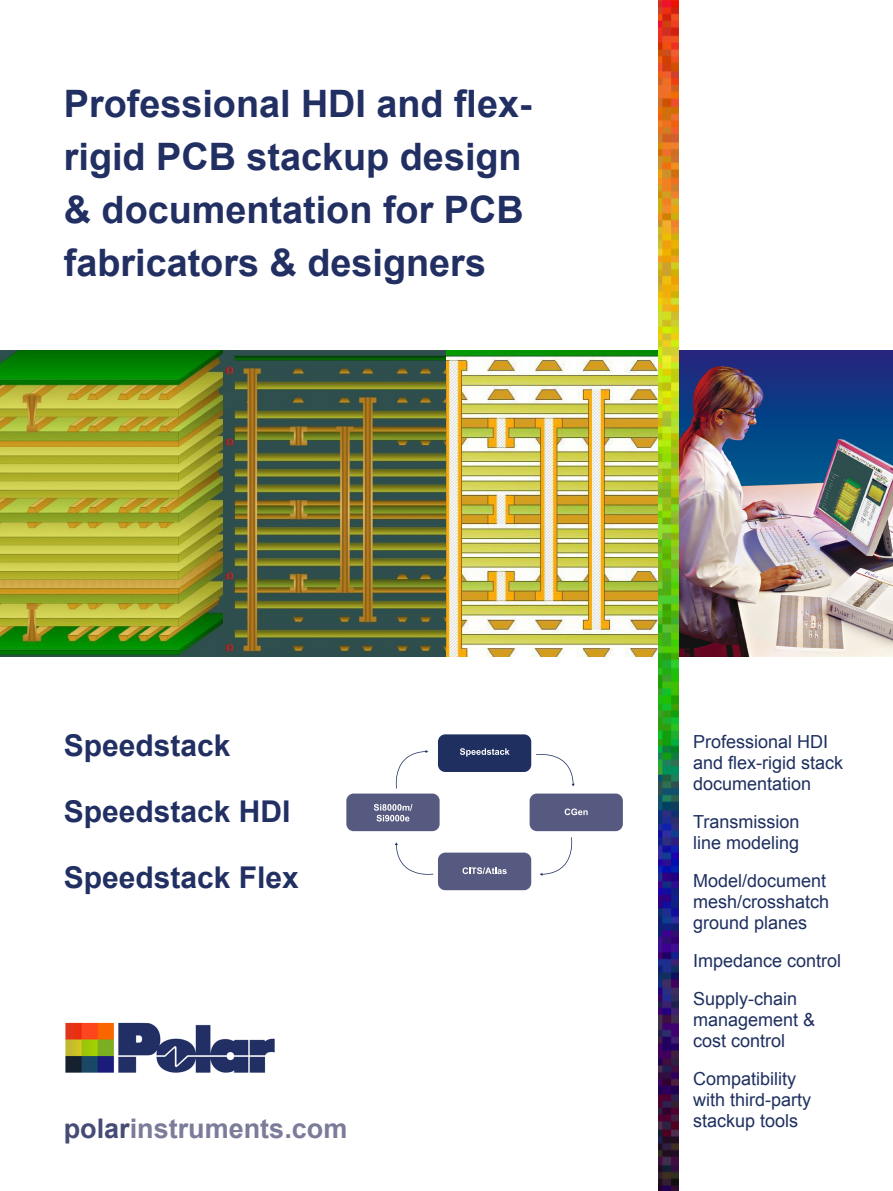
<style>
.page{position:relative;width:893px;height:1191px;background:#fff}
.page>*{position:absolute;margin:0;border:0;box-sizing:border-box;transform-origin:0 0}
.t1{font:700 37.8px/52.9px "Arial";color:#212f63}
.t2{font:700 30px "Arial";color:#212f63}
.t3{font:700 27px "Arial";color:#7b7b9a}
.t4{font:18px/21px "Arial";color:#1f3060}
.s1{color:#444b75}
</style>
<div class="page">
<img style="left:678px;top:351px;width:215px;height:305px">
<img style="left:0;top:351px;width:658px;height:305px">
<img style="left:65px;top:1022px;width:210px;height:51px">
<img style="left:658px;top:0;width:20px;height:1191px">
<div style="left:438px;top:852px;width:93px;height:38px;background:#575a80;border-radius:7px"></div>
<div style="left:530px;top:793px;width:93px;height:38px;background:#575a80;border-radius:7px"></div>
<div style="left:346px;top:793px;width:94px;height:38px;background:#575a80;border-radius:7px"></div>
<div style="left:438px;top:734px;width:93px;height:38px;background:#1f3060;border-radius:7px"></div>
<svg style="left:536px;top:754px;width:39px;height:32px"></svg>
<svg style="left:395px;top:842px;width:38px;height:32px"></svg>
<svg style="left:396px;top:750px;width:32px;height:38px"></svg>
<svg style="left:540px;top:837px;width:32px;height:39px"></svg>
<svg style="left:460px;top:748px;width:49px;height:8px"></svg>
<svg style="left:462px;top:867px;width:45px;height:7px"></svg>
<svg style="left:374px;top:804px;width:38px;height:17px"></svg>
<svg style="left:565px;top:808px;width:23px;height:7px"></svg>
<p class="t1" style="left:64px;top:78px;width:469px">Professional HDI and flex&shy;rigid PCB stackup design &amp; documentation for PCB fabricators &amp; designers</p>
<p class="t2" style="left:64px;top:726px;width:168px">Speedstack</p>
<p class="t2" style="left:64px;top:791px;width:228px">Speedstack HDI</p>
<p class="t2" style="left:64px;top:857px;width:237px">Speedstack Flex</p>
<p class="t3" style="left:64px;top:1111px;width:285px"><span class="s1">polar</span>instruments.com</p>
<p class="t4" style="left:693px;top:731px;width:152px">Professional HDI and flex-rigid stack documentation</p>
<p class="t4" style="left:693px;top:811px;width:108px">Transmission line modeling</p>
<p class="t4" style="left:693px;top:870px;width:138px">Model/document mesh/crosshatch ground planes</p>
<p class="t4" style="left:693px;top:950px;width:150px">Impedance control</p>
<p class="t4" style="left:693px;top:988px;width:124px">Supply-chain management &amp; cost control</p>
<p class="t4" style="left:693px;top:1068px;width:120px">Compatibility with third-party stackup tools</p>
</div>
